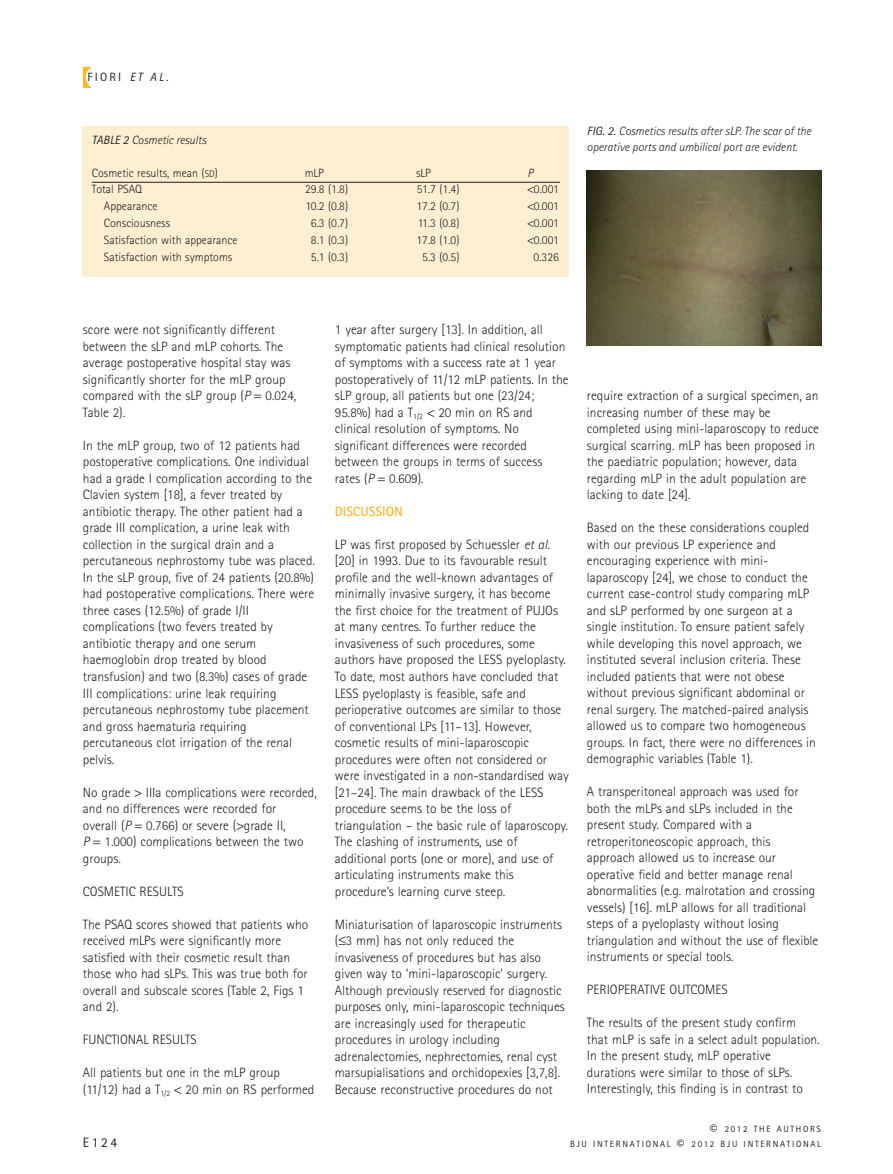
<style>
.page{position:relative;width:893px;height:1174px;background:#fff}
.page>*{position:absolute;margin:0;border:0;box-sizing:border-box;transform-origin:0 0}
.t1{font:300 13.5px/16.5px "Rotis Sans Serif";color:#231f20}
.t2{font:700 13.5px "Rotis Sans Serif";color:#fcb828}
.t3{font:13.5px "Rotis Sans Serif";color:#231f20}
.t4{font:300 12px "Rotis Sans Serif";color:#231f20}
.t5{font:italic 300 12px/16.5px "Rotis Sans Serif";color:#231f20}
.t6{font:12px "Rotis Sans Serif";letter-spacing:.19em;color:#231f20}
.t7{font:9px "Rotis Sans Serif";letter-spacing:.19em;color:#231f20}
.s1{font-style:italic}
.s2{font-weight:400}
.s3{font-size:9.75px}
.s4{font-size:15px}
</style>
<div class="page">
<svg style="left:83px;top:67px;width:9px;height:21px"></svg>
<div style="left:83px;top:126px;width:486px;height:150px;background:#feefd2"></div>
<hr style="left:92px;top:182px;width:435px;height:1px;background:#231f20">
<hr style="left:527px;top:182px;width:33px;height:1px;background:#231f20">
<img style="left:587px;top:170px;width:234px;height:176px">
<p class="t6" style="left:87px;top:73px;width:83px">FIORI <span class="s1">ET AL.</span></p>
<p class="t5" style="left:92px;top:132px;width:116px"><span class="s2">TABLE 2</span> Cosmetic results</p>
<p class="t4" style="left:92px;top:168px;width:128px">Cosmetic results, mean ( <span class="s3">SD</span> )</p>
<p class="t4" style="left:305px;top:168px;width:21px">mLP</p>
<p class="t4" style="left:416px;top:168px;width:16px">sLP</p>
<p class="t5" style="left:527px;top:166px;width:7px">P</p>
<p class="t4" style="left:92px;top:185px;width:52px">Total PSAQ</p>
<p class="t4" style="left:305px;top:185px;width:44px">29.8 (1.8)</p>
<p class="t4" style="left:417px;top:185px;width:44px">51.7 (1.4)</p>
<p class="t4" style="left:534px;top:185px;width:26px">0.001</p>
<p class="t4" style="left:104px;top:202px;width:55px">Appearance</p>
<p class="t4" style="left:306px;top:202px;width:44px">10.2 (0.8)</p>
<p class="t4" style="left:416px;top:202px;width:44px">17.2 (0.7)</p>
<p class="t4" style="left:534px;top:202px;width:26px">0.001</p>
<p class="t4" style="left:104px;top:219px;width:68px">Consciousness</p>
<p class="t4" style="left:311px;top:219px;width:39px">6.3 (0.7)</p>
<p class="t4" style="left:418px;top:219px;width:43px">11.3 (0.8)</p>
<p class="t4" style="left:534px;top:219px;width:26px">0.001</p>
<p class="t4" style="left:104px;top:235px;width:135px">Satisfaction with appearance</p>
<p class="t4" style="left:311px;top:235px;width:39px">8.1 (0.3)</p>
<p class="t4" style="left:416px;top:235px;width:44px">17.8 (1.0)</p>
<p class="t4" style="left:534px;top:236px;width:26px">0.001</p>
<p class="t4" style="left:104px;top:252px;width:130px">Satisfaction with symptoms</p>
<p class="t4" style="left:311px;top:252px;width:39px">5.1 (0.3)</p>
<p class="t4" style="left:422px;top:252px;width:39px">5.3 (0.5)</p>
<p class="t4" style="left:534px;top:252px;width:27px">0.326</p>
<p class="t5" style="left:587px;top:124px;width:226px"><span class="s2">FIG. 2.</span> Cosmetics results after sLP. The scar of the operative ports and umbilical port are evident.</p>
<p class="t1" style="left:83px;top:323px;width:215px">score were not significantly different between the sLP and mLP cohorts. The average postoperative hospital stay was significantly shorter for the mLP group compared with the sLP group ( <span class="s1">P</span> 0.024, Table 2 ).</p>
<p class="t1" style="left:83px;top:438px;width:234px">In the mLP group, two of 12 patients had postoperative complications. One individual had a grade I complication according to the Clavien system [ 18 ] , a fever treated by antibiotic therapy. The other patient had a grade III complication, a urine leak with collection in the surgical drain and a percutaneous nephrostomy tube was placed.<br>In the sLP group, five of 24 patients (20.8%) had postoperative complications. There were three cases (12.5%) of grade I/II complications (two fevers treated by antibiotic therapy and one serum haemoglobin drop treated by blood transfusion) and two (8.3%) cases of grade III complications: urine leak requiring percutaneous nephrostomy tube placement and gross haematuria requiring percutaneous clot irrigation of the renal pelvis.</p>
<p class="t1" style="left:83px;top:785px;width:236px">No grade IIIa complications were recorded, and no differences were recorded for<br>overall ( <span class="s1">P</span> 0.766) or severe ( grade II,<br><span class="s1">P</span> 1.000) complications between the two groups.</p>
<p class="t1" style="left:83px;top:884px;width:102px">COSMETIC RESULTS</p>
<p class="t1" style="left:83px;top:917px;width:227px">The PSAQ scores showed that patients who received mLPs were significantly more satisfied with their cosmetic result than those who had sLPs. This was true both for overall and subscale scores ( Table 2 , Figs 1 and 2 ).</p>
<p class="t1" style="left:83px;top:1032px;width:115px">FUNCTIONAL RESULTS</p>
<p class="t1" style="left:83px;top:1065px;width:233px">All patients but one in the mLP group (11/12) had a T <sub>1/2</sub> 20 min on RS performed</p>
<p class="t1" style="left:335px;top:323px;width:235px">1 year after surgery [ 13 ] . In addition, all symptomatic patients had clinical resolution of symptoms with a success rate at 1 year postoperatively of 11/12 mLP patients. In the sLP group, all patients but one (23/24; 95.8%) had a T <sub>1/2</sub> 20 min on RS and clinical resolution of symptoms. No significant differences were recorded between the groups in terms of success rates ( <span class="s1">P</span> 0.609).</p>
<p class="t2" style="left:335px;top:506px;width:69px">DISCUSSION</p>
<p class="t1" style="left:335px;top:537px;width:235px">LP was first proposed by Schuessler <span class="s1">et al</span> .<br>[ 20 ] in 1993. Due to its favourable result profile and the well-known advantages of minimally invasive surgery, it has become the first choice for the treatment of PUJOs at many centres. To further reduce the invasiveness of such procedures, some authors have proposed the LESS pyeloplasty.<br>To date, most authors have concluded that LESS pyeloplasty is feasible, safe and perioperative outcomes are similar to those of conventional LPs [ 11 – 13 ] . However, cosmetic results of mini-laparoscopic procedures were often not considered or were investigated in a non-standardised way [ 21 – 24 ] . The main drawback of the LESS procedure seems to be the loss of triangulation – the basic rule of laparoscopy.<br>The clashing of instruments, use of additional ports (one or more), and use of articulating instruments make this procedure ’ s learning curve steep.</p>
<p class="t1" style="left:335px;top:917px;width:231px">Miniaturisation of laparoscopic instruments ( ≤ 3 mm) has not only reduced the invasiveness of procedures but has also given way to ‘ mini-laparoscopic ’ surgery.<br>Although previously reserved for diagnostic purposes only, mini-laparoscopic techniques are increasingly used for therapeutic procedures in urology including adrenalectomies, nephrectomies, renal cyst marsupialisations and orchidopexies [ 3,7,8 ] .<br>Because reconstructive procedures do not</p>
<p class="t1" style="left:587px;top:388px;width:234px">require extraction of a surgical specimen, an increasing number of these may be completed using mini-laparoscopy to reduce surgical scarring. mLP has been proposed in the paediatric population; however, data regarding mLP in the adult population are lacking to date [ 24 ] .</p>
<p class="t1" style="left:587px;top:520px;width:231px">Based on the these considerations coupled with our previous LP experience and encouraging experience with mini&shy;laparoscopy [ 24 ] , we chose to conduct the current case-control study comparing mLP and sLP performed by one surgeon at a single institution. To ensure patient safely while developing this novel approach, we instituted several inclusion criteria. These included patients that were not obese without previous significant abdominal or renal surgery. The matched-paired analysis allowed us to compare two homogeneous groups. In fact, there were no differences in demographic variables ( Table 1 ).</p>
<p class="t1" style="left:587px;top:784px;width:233px">A transperitoneal approach was used for both the mLPs and sLPs included in the present study. Compared with a retroperitoneoscopic approach, this approach allowed us to increase our operative field and better manage renal abnormalities (e.g. malrotation and crossing vessels) [ 16 ] . mLP allows for all traditional steps of a pyeloplasty without losing triangulation and without the use of flexible instruments or special tools.</p>
<p class="t1" style="left:587px;top:982px;width:142px">PERIOPERATIVE OUTCOMES</p>
<p class="t1" style="left:587px;top:1015px;width:234px">The results of the present study confirm that mLP is safe in a select adult population.<br>In the present study, mLP operative durations were similar to those of sLPs.<br>Interestingly, this finding is in contrast to</p>
<p class="t7" style="left:710px;top:1125px;width:113px"><span class="s4">©</span> 2012 THE AUTHORS</p>
<p class="t3" style="left:83px;top:1137px;width:36px">E124</p>
<p class="t7" style="left:570px;top:1140px;width:252px">BJU INTERNATIONAL <span class="s4">©</span> 2012 BJU INTERNATIONAL</p>
</div>
